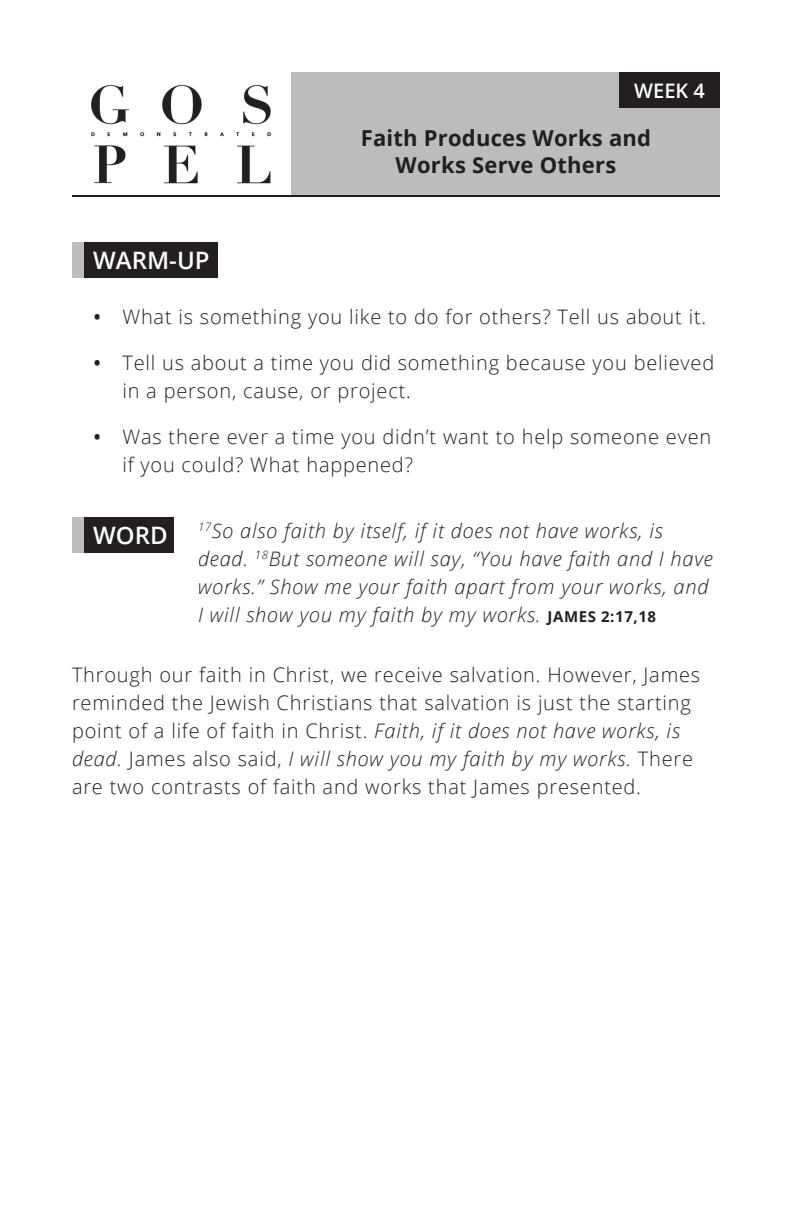
<style>
.page{position:relative;width:792px;height:1224px;background:#fff}
.page>*{position:absolute;margin:0;border:0;box-sizing:border-box;transform-origin:0 0}
.header_text{font:600 24px "Open Sans";color:#fff}
.title_01{font:700 22px "Open Sans";letter-spacing:.01em;color:#231f20}
.body_text_01{font:300 20px/28px "Open Sans";letter-spacing:.04em;color:#231f20}
.verse_text_01{font:italic 300 20px/28px "Open Sans";letter-spacing:.04em;color:#231f20}
.week_num_01{font:600 20px "Open Sans";color:#fff}
.s1{font-weight:600}
.s2{font-weight:700;font-style:normal;font-size:15px}
.s3{font-style:italic}
</style>
<div class="page">
<img style="left:91px;top:72px;width:201px;height:123px">
<div style="left:292px;top:72px;width:428px;height:124px;background:#bdbcbc"></div>
<hr style="left:72px;top:195px;width:648px;height:2px;background:#231f20">
<div style="left:619px;top:72px;width:101px;height:36px;background:#231f20"></div>
<div style="left:72px;top:242px;width:12px;height:36px;background:#bcbdc0"></div>
<div style="left:84px;top:242px;width:133px;height:36px;background:#231f20"></div>
<div style="left:72px;top:517px;width:12px;height:36px;background:#bcbdc0"></div>
<div style="left:84px;top:517px;width:90px;height:36px;background:#231f20"></div>
<p class="week_num_01" style="left:634px;top:77px;width:72px">WEEK 4</p>
<p class="title_01" style="left:361px;top:123px;width:292px">Faith Produces Works and</p>
<p class="title_01" style="left:396px;top:149px;width:222px">Works Serve Others</p>
<p class="header_text" style="left:93px;top:244px;width:118px">WARM-UP</p>
<p class="body_text_01" style="left:94px;top:302px;width:614px"><span class="s1">•</span> What is something you like to do for others? Tell us about it.</p>
<p class="body_text_01" style="left:122px;top:348px;width:593px;text-indent:-29px"><span class="s1">•</span> Tell us about a time you did something because you believed in a person, cause, or project.</p>
<p class="body_text_01" style="left:122px;top:422px;width:590px;text-indent:-29px"><span class="s1">•</span> Was there ever a time you didn’t want to help someone even if you could? What happened?</p>
<p class="header_text" style="left:93px;top:519px;width:76px">WORD</p>
<p class="verse_text_01" style="left:198px;top:516px;width:517px"><sup>17</sup>So also faith by itself, if it does not have works, is dead. <sup>18</sup>But someone will say, “You have faith and I have works.” Show me your faith apart from your works, and I will show you my faith by my works. <span class="s2">JAMES 2:17,18</span></p>
<p class="body_text_01" style="left:72px;top:661px;width:630px">Through our faith in Christ, we receive salvation. However, James reminded the Jewish Christians that salvation is just the starting point of a life of faith in Christ. <span class="s3">Faith, if it does not have works, is dead.</span> James also said, <span class="s3">I will show you my faith by my works.</span> There are two contrasts of faith and works that James presented.</p>
</div>
